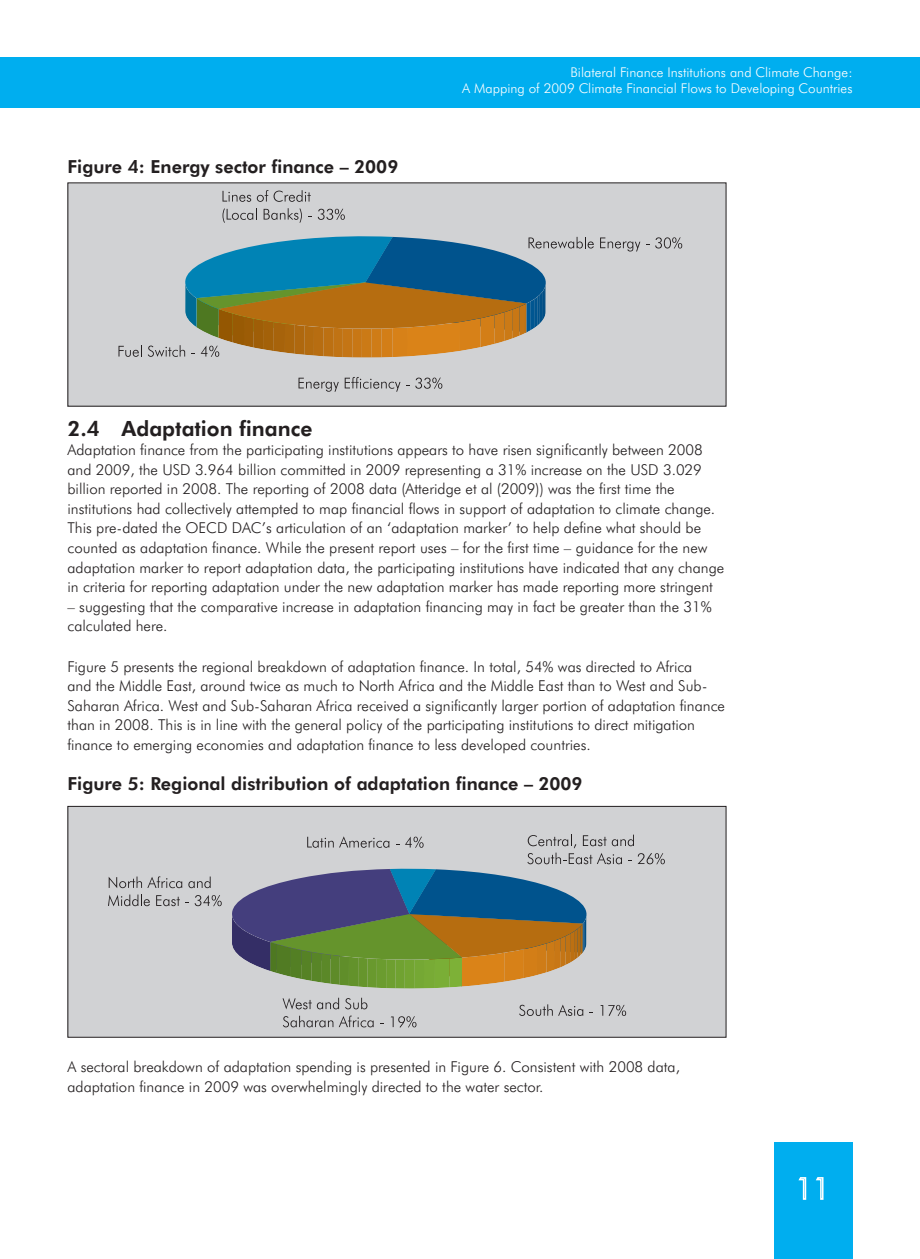
<style>
.page{position:relative;width:920px;height:1259px;background:#fff}
.page>*{position:absolute;margin:0;border:0;box-sizing:border-box;transform-origin:0 0}
.t1{font:800 21px "Futura BT";color:#231f20}
.t2{font:800 18px "Futura BT";color:#231f20}
.t3{font:300 15px/19.5px "Futura BT";color:#231f20}
.t4{font:300 13.5px/16.2px "Futura BT";color:#fff;text-align:right}
</style>
<div class="page">
<div style="left:0;top:57px;width:14px;height:50px;background:#00aeef"></div>
<div style="left:14px;top:57px;width:906px;height:50px;background:#00aeef"></div>
<div style="left:774px;top:1142px;width:78px;height:116px;background:#00aeef"></div>
<svg style="left:798px;top:1177px;width:9px;height:23px"></svg>
<svg style="left:815px;top:1177px;width:9px;height:23px"></svg>
<div style="left:68px;top:183px;width:658px;height:223px;background:#d1d2d4"></div>
<div style="left:68px;top:806px;width:658px;height:231px;background:#d1d2d4"></div>
<div style="left:68px;top:806px;width:658px;height:231px;border:1px solid #231f20"></div>
<svg style="left:223px;top:191px;width:28px;height:11px"></svg>
<svg style="left:257px;top:190px;width:11px;height:12px"></svg>
<svg style="left:274px;top:190px;width:37px;height:12px"></svg>
<svg style="left:223px;top:208px;width:34px;height:15px"></svg>
<svg style="left:264px;top:208px;width:38px;height:15px"></svg>
<svg style="left:318px;top:209px;width:27px;height:11px"></svg>
<svg style="left:118px;top:345px;width:24px;height:12px"></svg>
<svg style="left:298px;top:377px;width:41px;height:14px"></svg>
<svg style="left:345px;top:377px;width:55px;height:14px"></svg>
<svg style="left:415px;top:377px;width:27px;height:11px"></svg>
<svg style="left:148px;top:236px;width:446px;height:121px"></svg>
<svg style="left:600px;top:237px;width:40px;height:14px"></svg>
<svg style="left:655px;top:237px;width:27px;height:11px"></svg>
<svg style="left:283px;top:997px;width:56px;height:12px"></svg>
<svg style="left:345px;top:997px;width:22px;height:12px"></svg>
<svg style="left:283px;top:1015px;width:50px;height:12px"></svg>
<svg style="left:339px;top:1015px;width:35px;height:12px"></svg>
<svg style="left:391px;top:1016px;width:25px;height:11px"></svg>
<svg style="left:519px;top:1004px;width:64px;height:11px"></svg>
<svg style="left:600px;top:1004px;width:26px;height:11px"></svg>
<svg style="left:108px;top:834px;width:557px;height:154px"></svg>
<p class="t2" style="left:68px;top:156px;width:332px">Figure 4: Energy sector finance – 2009</p>
<p class="t4" style="left:462px;top:64px;width:392px">Bilateral Finance Institutions and Climate Change:<br>A Mapping of 2009 Climate Financial Flows to Developing Countries</p>
<h1 class="t1" style="left:68px;top:415px;width:246px">2.4 Adaptation finance</h1>
<p class="t3" style="left:68px;top:440px;width:658px">Adaptation finance from the participating institutions appears to have risen significantly between 2008 and 2009, the USD 3.964 billion committed in 2009 representing a 31% increase on the USD 3.029 billion reported in 2008. The reporting of 2008 data (Atteridge et al (2009)) was the first time the institutions had collectively attempted to map financial flows in support of adaptation to climate change.<br>This pre-dated the OECD DAC’s articulation of an ‘adaptation marker’ to help define what should be counted as adaptation finance. While the present report uses – for the first time – guidance for the new adaptation marker to report adaptation data, the participating institutions have indicated that any change in criteria for reporting adaptation under the new adaptation marker has made reporting more stringent</p>
<p class="t3" style="left:68px;top:596px;width:646px">– suggesting that the comparative increase in adaptation financing may in fact be greater than the 31% calculated here.</p>
<p class="t3" style="left:68px;top:656px;width:659px">Figure 5 presents the regional breakdown of adaptation finance. In total, 54% was directed to Africa<br>and the Middle East, around twice as much to North Africa and the Middle East than to West and Sub-Saharan Africa. West and Sub-Saharan Africa received a significantly larger portion of adaptation finance than in 2008. This is in line with the general policy of the participating institutions to direct mitigation finance to emerging economies and adaptation finance to less developed countries.</p>
<p class="t2" style="left:68px;top:772px;width:517px">Figure 5: Regional distribution of adaptation finance – 2009</p>
<p class="t3" style="left:68px;top:1056px;width:614px">A sectoral breakdown of adaptation spending is presented in Figure 6. Consistent with 2008 data, adaptation finance in 2009 was overwhelmingly directed to the water sector.</p>
</div>
